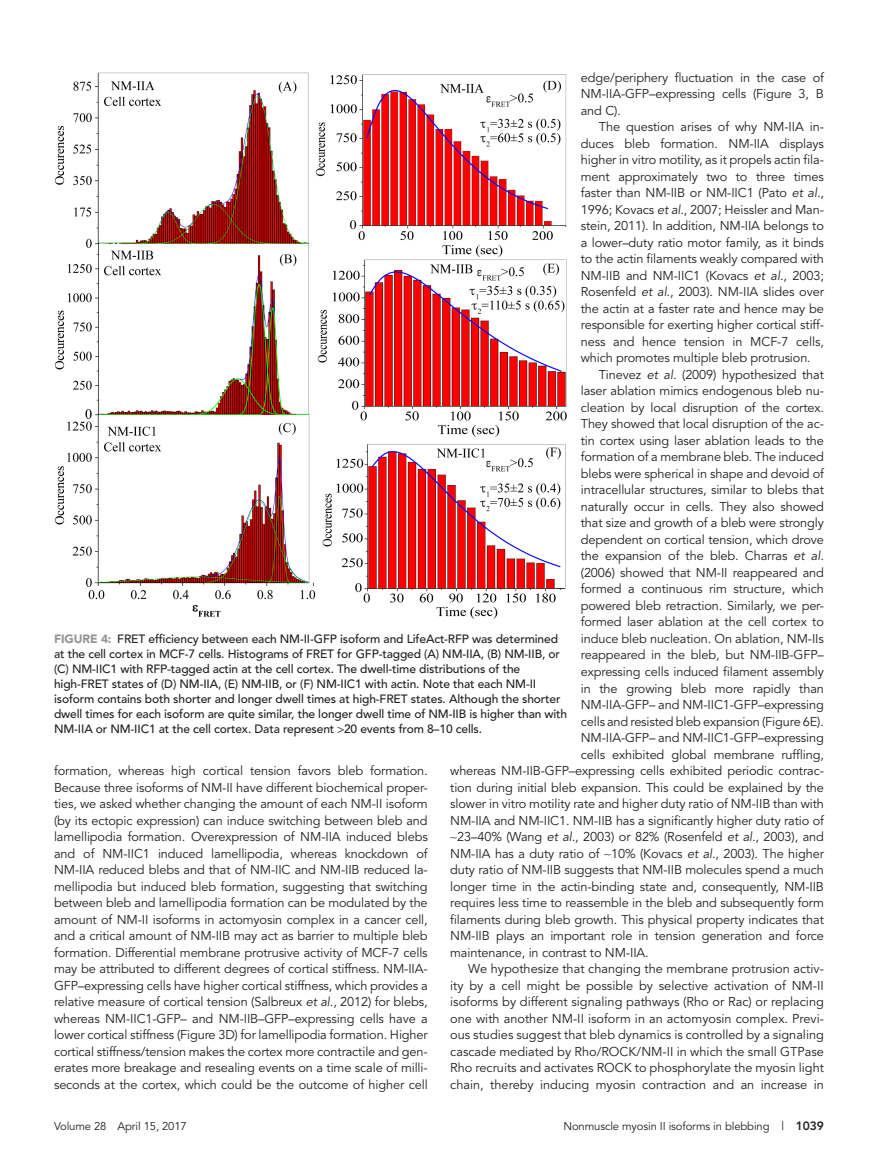
<style>
.page{position:relative;width:878px;height:1175px;background:#fff}
.page>*{position:absolute;margin:0;border:0;box-sizing:border-box;transform-origin:0 0}
.Para{font:12.75px/16.5px "Avenir";letter-spacing:-.01em;color:#231f20;text-align:justify}
.FigCaption{font:500 12px/15px "Avenir";letter-spacing:-.01em;color:#231f20}
.t1{font:11.25px "Avenir";letter-spacing:-.01em;color:#231f20}
.s1{font-style:italic}
.s2{font-weight:900;color:#939598}
.s3{font-size:12px}
.s4{font-weight:800;font-size:12px}
</style>
<div class="page">
<img style="left:54px;top:72px;width:513px;height:547px">
<p class="Para" style="left:580px;top:69px;width:245px">edge/periphery fluctuation in the case of NM-IIA-GFP–expressing cells (Figure 3, B and C).</p>
<p class="Para" style="left:580px;top:119px;width:245px;text-indent:18px">The question arises of why NM-IIA in&shy;duces bleb formation. NM-IIA displays higher in vitro motility, as it propels actin fila&shy;ment approximately two to three times faster than NM-IIB or NM-IIC1 (Pato <span class="s1">et al.</span>, 1996; Kovacs <span class="s1">et al.</span>, 2007; Heissler and Man&shy;stein, 2011). In addition, NM-IIA belongs to a lower–duty ratio motor family, as it binds to the actin filaments weakly compared with NM-IIB and NM-IIC1 (Kovacs <span class="s1">et al.</span>, 2003; Rosenfeld <span class="s1">et al.</span>, 2003). NM-IIA slides over the actin at a faster rate and hence may be responsible for exerting higher cortical stiff&shy;ness and hence tension in MCF-7 cells, which promotes multiple bleb protrusion.</p>
<p class="Para" style="left:598px;top:366px;width:226px">Tinevez <span class="s1">et al.</span> (2009) hypothesized that</p>
<p class="Para" style="left:580px;top:383px;width:245px">laser ablation mimics endogenous bleb nu-</p>
<p class="Para" style="left:580px;top:399px;width:245px">cleation by local disruption of the cortex.</p>
<p class="Para" style="left:580px;top:416px;width:245px">They showed that local disruption of the ac-</p>
<p class="Para" style="left:580px;top:432px;width:245px">tin cortex using laser ablation leads to the</p>
<p class="Para" style="left:580px;top:449px;width:244px">formation of a membrane bleb. The induced</p>
<p class="Para" style="left:580px;top:465px;width:244px">blebs were spherical in shape and devoid of</p>
<p class="Para" style="left:580px;top:482px;width:245px">intracellular structures, similar to blebs that</p>
<p class="Para" style="left:580px;top:498px;width:245px">naturally occur in cells. They also showed</p>
<p class="Para" style="left:580px;top:515px;width:245px">that size and growth of a bleb were strongly</p>
<p class="Para" style="left:580px;top:531px;width:244px">dependent on cortical tension, which drove</p>
<p class="Para" style="left:580px;top:548px;width:245px">the expansion of the bleb. Charras <span class="s1">et al.</span></p>
<p class="Para" style="left:580px;top:564px;width:245px">(2006) showed that NM-II reappeared and</p>
<p class="Para" style="left:580px;top:581px;width:245px">formed a continuous rim structure, which</p>
<p class="Para" style="left:580px;top:597px;width:245px">powered bleb retraction. Similarly, we per-</p>
<p class="Para" style="left:580px;top:614px;width:245px">formed laser ablation at the cell cortex to</p>
<p class="Para" style="left:580px;top:630px;width:245px">induce bleb nucleation. On ablation, NM-IIs</p>
<p class="Para" style="left:580px;top:647px;width:244px">reappeared in the bleb, but NM-IIB-GFP–</p>
<p class="Para" style="left:580px;top:663px;width:244px">expressing cells induced filament assembly</p>
<p class="Para" style="left:580px;top:680px;width:244px">in the growing bleb more rapidly than</p>
<p class="Para" style="left:580px;top:696px;width:244px">NM-IIA-GFP– and NM-IIC1-GFP–expressing</p>
<p class="Para" style="left:580px;top:713px;width:244px">cells and resisted bleb expansion (Figure 6E).</p>
<p class="Para" style="left:580px;top:729px;width:244px">NM-IIA-GFP– and NM-IIC1-GFP–expressing</p>
<p class="Para" style="left:580px;top:746px;width:245px">cells exhibited global membrane ruffling,</p>
<p class="Para" style="left:450px;top:762px;width:375px">whereas NM-IIB-GFP–expressing cells exhibited periodic contrac-</p>
<p class="Para" style="left:450px;top:779px;width:375px">tion during initial bleb expansion. This could be explained by the</p>
<p class="Para" style="left:450px;top:795px;width:375px">slower in vitro motility rate and higher duty ratio of NM-IIB than with</p>
<p class="Para" style="left:450px;top:812px;width:375px">NM-IIA and NM-IIC1. NM-IIB has a significantly higher duty ratio of</p>
<p class="Para" style="left:450px;top:828px;width:375px">∼23–40% (Wang <span class="s1">et al.</span>, 2003) or 82% (Rosenfeld <span class="s1">et al.</span>, 2003), and</p>
<p class="Para" style="left:450px;top:845px;width:375px">NM-IIA has a duty ratio of ∼10% (Kovacs <span class="s1">et al.</span>, 2003). The higher</p>
<p class="Para" style="left:450px;top:861px;width:375px">duty ratio of NM-IIB suggests that NM-IIB molecules spend a much</p>
<p class="Para" style="left:450px;top:878px;width:375px">longer time in the actin-binding state and, consequently, NM-IIB</p>
<p class="Para" style="left:450px;top:894px;width:375px">requires less time to reassemble in the bleb and subsequently form</p>
<p class="Para" style="left:450px;top:911px;width:375px">filaments during bleb growth. This physical property indicates that</p>
<p class="Para" style="left:450px;top:927px;width:375px">NM-IIB plays an important role in tension generation and force</p>
<p class="Para" style="left:450px;top:944px;width:200px">maintenance, in contrast to NM-IIA.</p>
<p class="Para" style="left:450px;top:960px;width:375px;text-indent:18px">We hypothesize that changing the membrane protrusion activ&shy;ity by a cell might be possible by selective activation of NM-II isoforms by different signaling pathways (Rho or Rac) or replacing one with another NM-II isoform in an actomyosin complex. Previ&shy;ous studies suggest that bleb dynamics is controlled by a signaling cascade mediated by Rho/ROCK/NM-II in which the small GTPase Rho recruits and activates ROCK to phosphorylate the myosin light chain, thereby inducing myosin contraction and an increase in</p>
<p class="FigCaption" style="left:54px;top:632px;width:514px"><span class="s2">FIGURE 4:</span> FRET efficiency between each NM-II-GFP isoform and LifeAct-RFP was determined at the cell cortex in MCF-7 cells. Histograms of FRET for GFP-tagged (A) NM-IIA, (B) NM-IIB, or (C) NM-IIC1 with RFP-tagged actin at the cell cortex. The dwell-time distributions of the high-FRET states of (D) NM-IIA, (E) NM-IIB, or (F) NM-IIC1 with actin. Note that each NM-II isoform contains both shorter and longer dwell times at high-FRET states. Although the shorter dwell times for each isoform are quite similar, the longer dwell time of NM-IIB is higher than with NM-IIA or NM-IIC1 at the cell cortex. Data represent 20 events from 8–10 cells.</p>
<p class="Para" style="left:54px;top:762px;width:375px">formation, whereas high cortical tension favors bleb formation.<br>Because three isoforms of NM-II have different biochemical proper&shy;ties, we asked whether changing the amount of each NM-II isoform (by its ectopic expression) can induce switching between bleb and lamellipodia formation. Overexpression of NM-IIA induced blebs and of NM-IIC1 induced lamellipodia, whereas knockdown of NM-IIA reduced blebs and that of NM-IIC and NM-IIB reduced la&shy;mellipodia but induced bleb formation, suggesting that switching between bleb and lamellipodia formation can be modulated by the amount of NM-II isoforms in actomyosin complex in a cancer cell, and a critical amount of NM-IIB may act as barrier to multiple bleb formation. Differential membrane protrusive activity of MCF-7 cells may be attributed to different degrees of cortical stiffness. NM-IIA-GFP–expressing cells have higher cortical stiffness, which provides a relative measure of cortical tension (Salbreux <span class="s1">et al.</span>, 2012) for blebs, whereas NM-IIC1-GFP– and NM-IIB–GFP–expressing cells have a lower cortical stiffness (Figure 3D) for lamellipodia formation. Higher cortical stiffness/tension makes the cortex more contractile and gen&shy;erates more breakage and resealing events on a time scale of milli&shy;seconds at the cortex, which could be the outcome of higher cell</p>
<p class="t1" style="left:54px;top:1119px;width:134px">Volume 28 April 15, 2017</p>
<p class="t1" style="left:563px;top:1119px;width:262px">Nonmuscle myosin II isoforms in blebbing <span class="s3">|</span> <span class="s4">1039</span></p>
</div>
